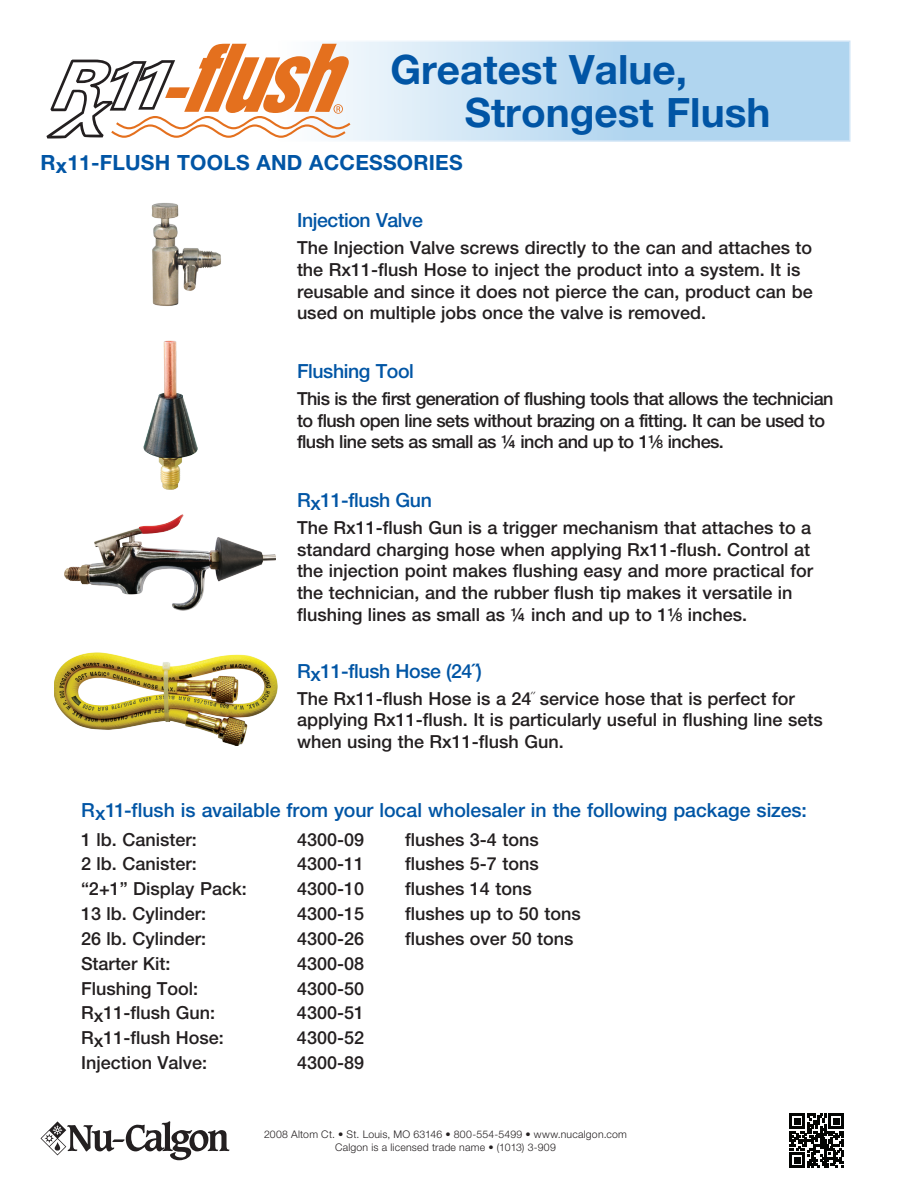
<style>
.page{position:relative;width:918px;height:1188px;background:#fff}
.page>*{position:absolute;margin:0;border:0;box-sizing:border-box;transform-origin:0 0}
.t1{font:700 40.5px/43.5px "Helvetica Neue LT Pro";color:#0155a5}
.t2{font:700 21px "Helvetica Neue LT Pro";letter-spacing:.01em;color:#0155a5}
.t3{font:500 19.5px "Helvetica Neue LT Pro";letter-spacing:-.01em;color:#0155a5}
.t4{font:500 18px/21.6px "Helvetica Neue LT Pro";color:#231f20}
.t5{font:500 18px/21.6px "Helvetica Neue LT Pro";letter-spacing:-.03em;color:#231f20}
.t6{font:300 10.5px "Helvetica Neue LT Pro";letter-spacing:.02em;color:#231f20}
.s1{font-size:12px}
.s2{font-weight:100;font-stretch:condensed}
</style>
<div class="page">
<img style="left:151px;top:203px;width:70px;height:103px">
<img style="left:143px;top:340px;width:55px;height:150px">
<img style="left:65px;top:514px;width:210px;height:97px">
<img style="left:54px;top:652px;width:223px;height:93px">
<svg style="left:41px;top:1121px;width:189px;height:39px"></svg>
<svg style="left:790px;top:1114px;width:54px;height:54px"></svg>
<svg style="left:221px;top:40px;width:629px;height:102px;background:#c3dff2"></svg>
<svg style="left:46px;top:44px;width:304px;height:95px"></svg>
<p class="t1" style="left:465px;top:46px;width:307px;text-indent:-74px">Greatest Value,<br>Strongest Flush</p>
<p class="t2" style="left:40px;top:149px;width:424px">Rx11-FLUSH TOOLS AND ACCESSORIES</p>
<p class="t3" style="left:297px;top:209px;width:127px">Injection Valve</p>
<p class="t4" style="left:297px;top:237px;width:517px">The Injection Valve screws directly to the can and attaches to the Rx11-flush Hose to inject the product into a system. It is reusable and since it does not pierce the can, product can be used on multiple jobs once the valve is removed.</p>
<p class="t3" style="left:297px;top:359px;width:118px">Flushing Tool</p>
<p class="t5" style="left:297px;top:388px;width:538px">This is the first generation of flushing tools that allows the technician to flush open line sets without brazing on a fitting. It can be used to flush line sets as small as ¼ inch and up to 11/<span class="s1">8</span> inches.</p>
<p class="t3" style="left:297px;top:489px;width:136px">Rx11-flush Gun</p>
<p class="t4" style="left:297px;top:517px;width:518px">The Rx11-flush Gun is a trigger mechanism that attaches to a standard charging hose when applying Rx11-flush. Control at the injection point makes flushing easy and more practical for the technician, and the rubber flush tip makes it versatile in flushing lines as small as ¼ inch and up to 11/<span class="s1">8</span> inches.</p>
<p class="t3" style="left:297px;top:659px;width:186px">Rx11-flush Hose (24˝)</p>
<p class="t4" style="left:297px;top:687px;width:527px">The Rx11-flush Hose is a 24<span class="s2">˝</span> service hose that is perfect for applying Rx11-flush. It is particularly useful in flushing line sets when using the Rx11-flush Gun.</p>
<p class="t3" style="left:81px;top:799px;width:727px">Rx11-flush is available from your local wholesaler in the following package sizes:</p>
<p class="t4" style="left:81px;top:828px;width:117px">1 lb. Canister:</p>
<p class="t4" style="left:297px;top:828px;width:69px">4300-09</p>
<p class="t4" style="left:405px;top:828px;width:135px">flushes 3-4 tons</p>
<p class="t4" style="left:81px;top:853px;width:117px">2 lb. Canister:</p>
<p class="t4" style="left:297px;top:853px;width:69px">4300-11</p>
<p class="t4" style="left:405px;top:853px;width:135px">flushes 5-7 tons</p>
<p class="t4" style="left:81px;top:878px;width:167px">“2+1” Display Pack:</p>
<p class="t4" style="left:297px;top:878px;width:69px">4300-10</p>
<p class="t4" style="left:405px;top:878px;width:128px">flushes 14 tons</p>
<p class="t4" style="left:81px;top:903px;width:127px">13 lb. Cylinder:</p>
<p class="t4" style="left:297px;top:903px;width:69px">4300-15</p>
<p class="t4" style="left:405px;top:903px;width:177px">flushes up to 50 tons</p>
<p class="t4" style="left:81px;top:927px;width:127px">26 lb. Cylinder:</p>
<p class="t4" style="left:297px;top:927px;width:69px">4300-26</p>
<p class="t4" style="left:405px;top:927px;width:170px">flushes over 50 tons</p>
<p class="t4" style="left:81px;top:952px;width:91px">Starter Kit:</p>
<p class="t4" style="left:297px;top:952px;width:69px">4300-08</p>
<p class="t4" style="left:81px;top:977px;width:119px">Flushing Tool:</p>
<p class="t4" style="left:297px;top:977px;width:69px">4300-50</p>
<p class="t4" style="left:81px;top:1002px;width:136px">Rx11-flush Gun:</p>
<p class="t4" style="left:297px;top:1002px;width:69px">4300-51</p>
<p class="t4" style="left:81px;top:1027px;width:144px">Rx11-flush Hose:</p>
<p class="t4" style="left:297px;top:1027px;width:69px">4300-52</p>
<p class="t4" style="left:81px;top:1052px;width:128px">Injection Valve:</p>
<p class="t4" style="left:297px;top:1052px;width:69px">4300-89</p>
<p class="t6" style="left:264px;top:1128px;width:364px">2008 Altom Ct. • St. Louis, MO 63146 • 800-554-5499 • www.nucalgon.com</p>
<p class="t6" style="left:335px;top:1141px;width:222px">Calgon is a licensed trade name • (1013) 3-909</p>
</div>
